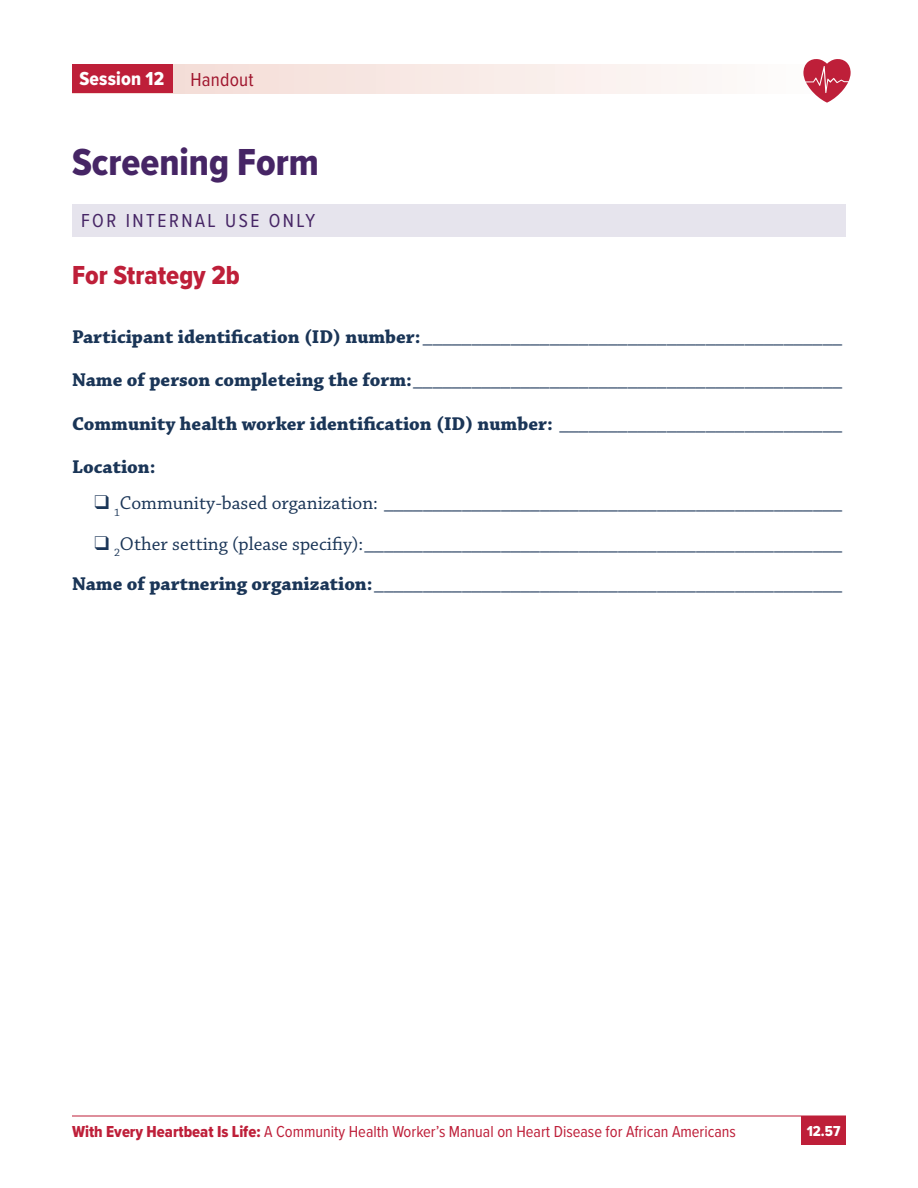
<style>
.page{position:relative;width:918px;height:1188px;background:#fff}
.page>*{position:absolute;margin:0;border:0;box-sizing:border-box;transform-origin:0 0}
.t1{font:39px "Proxima Nova Cond Extrabld";color:#462565}
.t2{font:27px "Proxima Nova Cond Extrabld";color:#be1f39}
.t3{font:700 19.5px "Chaparral Pro";color:#1a3557}
.t4{font:19.5px "Chaparral Pro";color:#1a3557}
.t5{font:19.5px "Proxima Nova Cond";letter-spacing:.13em;color:#462565}
.t6{font:19.5px "Proxima Nova Cond Extrabld";letter-spacing:.01em;color:#fff}
.t7{font:19.5px "Proxima Nova Cond";letter-spacing:.01em;color:#a0162e}
.t8{font:16.5px "Proxima Nova Cond";color:#be1f39}
.t9{font:15px "Proxima Nova Cond Extrabld";color:#fff}
.s1{font-family:"Proxima Nova Cond Extrabld"}
</style>
<div class="page">
<svg style="left:173px;top:64px;width:519px;height:29px"></svg>
<div style="left:72px;top:64px;width:101px;height:29px;background:#be1f39"></div>
<svg style="left:803px;top:59px;width:48px;height:44px"></svg>
<div style="left:72px;top:204px;width:774px;height:33px;background:#e6e4ed"></div>
<hr style="left:72px;top:1116px;width:774px;height:1px;background:#be1f39">
<div style="left:801px;top:1116px;width:45px;height:28px;background:#be1f39"></div>
<p class="t6" style="left:80px;top:64px;width:86px">Session 12</p>
<p class="t7" style="left:190px;top:65px;width:65px">Handout</p>
<h1 class="t1" style="left:72px;top:133px;width:249px">Screening Form</h1>
<p class="t5" style="left:81px;top:206px;width:236px">FOR INTERNAL USE ONLY</p>
<h2 class="t2" style="left:72px;top:255px;width:169px">For Strategy 2b</h2>
<p class="t3" style="left:72px;top:325px;width:772px">Participant identification (ID) number: ___________________________________________</p>
<p class="t3" style="left:72px;top:369px;width:772px">Name of person completeing the form: ____________________________________________</p>
<p class="t3" style="left:72px;top:412px;width:772px">Community health worker identification (ID) number: _____________________________</p>
<p class="t3" style="left:72px;top:456px;width:85px">Location:</p>
<p class="t4" style="left:95px;top:492px;width:749px">❑ <sub>1</sub>Community-based organization: _______________________________________________</p>
<p class="t4" style="left:94px;top:533px;width:749px">❑ <sub>2</sub>Other setting (please specifiy): _________________________________________________</p>
<p class="t3" style="left:72px;top:573px;width:772px">Name of partnering organization: ________________________________________________</p>
<p class="t8" style="left:72px;top:1120px;width:665px"><span class="s1">With Every Heartbeat Is Life:</span> A Community Health Worker’s Manual on Heart Disease for African Americans</p>
<p class="t9" style="left:807px;top:1120px;width:35px">12.57</p>
</div>
